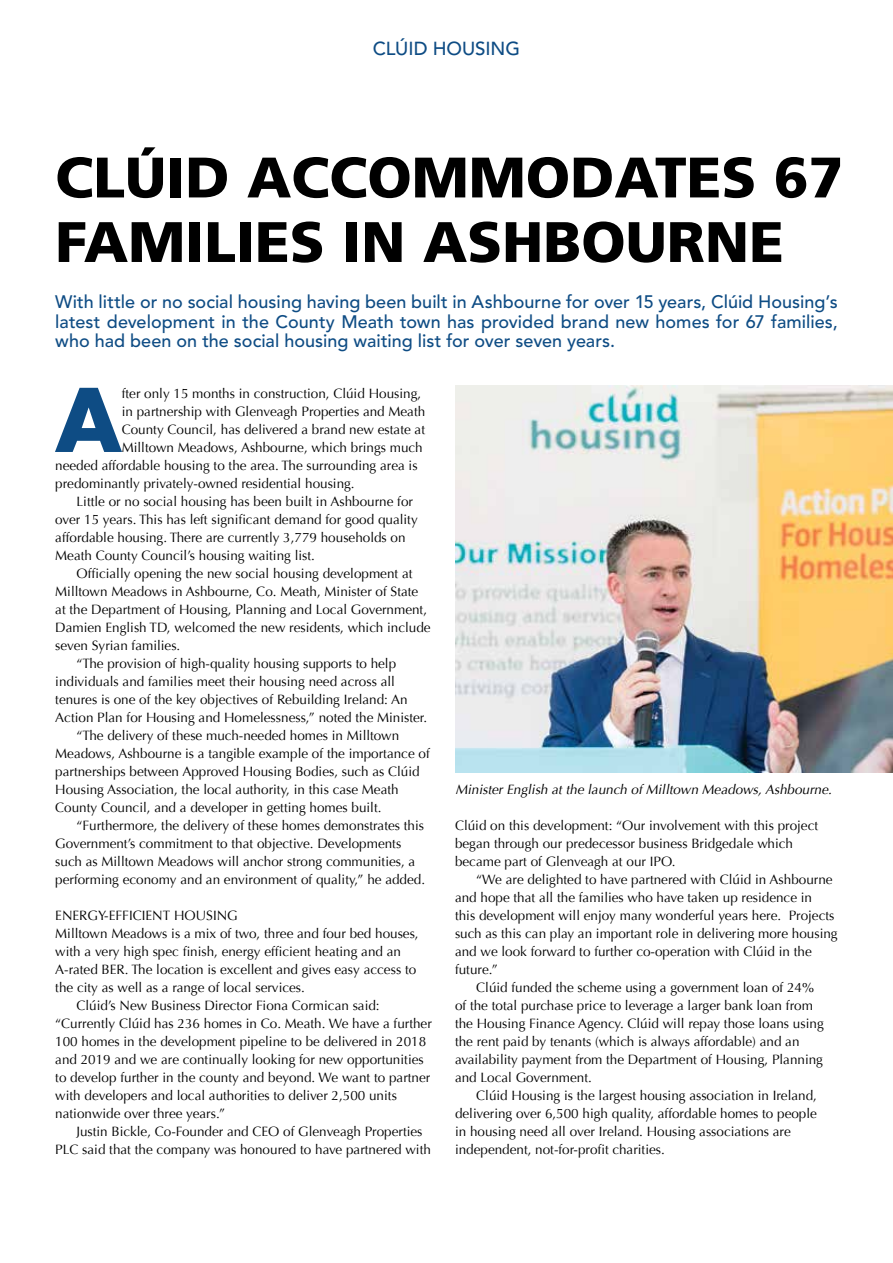
<style>
.page{position:relative;width:893px;height:1263px;background:#fff}
.page>*{position:absolute;margin:0;border:0;box-sizing:border-box;transform-origin:0 0}
.t1{font:700 85.05px "Futura";color:#0e4c84}
.t2{font:900 57px/64.5px "Frutiger";color:#000}
.t3{font:500 18.75px "Avenir";letter-spacing:-.005em;color:#0e4c84}
.t4{font:500 18px/19.5px "Avenir";color:#0e4c84;text-align:justify}
.t5{font:13.5px/18px "Optima";color:#000}
.t6{font:italic 13.5px "Optima";color:#000}
</style>
<div class="page">
<img style="left:455px;top:386px;width:438px;height:386px">
<h3 class="t3" style="left:373px;top:38px;width:149px">CLÚID HOUSING</h3>
<h2 class="t2" style="left:55px;top:144px;width:790px">CLÚID ACCOMMODATES 67<br>FAMILIES IN ASHBOURNE</h2>
<p class="t4" style="left:55px;top:293px;width:784px">With little or no social housing having been built in Ashbourne for over 15 years, Clúid Housing’s latest development in the County Meath town has provided brand new homes for 67 families, who had been on the social housing waiting list for over seven years.</p>
<h1 class="t1" style="left:55px;top:361px;width:68px">A</h1>
<p class="t5" style="left:122px;top:385px;width:301px">fter only 15 months in construction, Clúid Housing,</p>
<p class="t5" style="left:122px;top:403px;width:305px">in partnership with Glenveagh Properties and Meath</p>
<p class="t5" style="left:122px;top:421px;width:305px">County Council, has delivered a brand new estate at</p>
<p class="t5" style="left:122px;top:439px;width:302px">Milltown Meadows, Ashbourne, which brings much</p>
<p class="t5" style="left:55px;top:457px;width:364px">needed affordable housing to the area. The surrounding area is</p>
<p class="t5" style="left:55px;top:475px;width:301px">predominantly privately-owned residential housing.</p>
<p class="t5" style="left:77px;top:492px;width:338px">Little or no social housing has been built in Ashbourne for</p>
<p class="t5" style="left:55px;top:510px;width:364px">over 15 years. This has left significant demand for good quality</p>
<p class="t5" style="left:55px;top:528px;width:352px">affordable housing. There are currently 3,779 households on</p>
<p class="t5" style="left:55px;top:546px;width:261px">Meath County Council’s housing waiting list.</p>
<p class="t5" style="left:77px;top:564px;width:337px">Officially opening the new social housing development at</p>
<p class="t5" style="left:55px;top:582px;width:365px">Milltown Meadows in Ashbourne, Co. Meath, Minister of State</p>
<p class="t5" style="left:55px;top:600px;width:373px">at the Department of Housing, Planning and Local Government,</p>
<p class="t5" style="left:55px;top:618px;width:377px">Damien English TD, welcomed the new residents, which include</p>
<p class="t5" style="left:55px;top:636px;width:127px">seven Syrian families.</p>
<p class="t5" style="left:77px;top:654px;width:321px">“The provision of high-quality housing supports to help</p>
<p class="t5" style="left:55px;top:672px;width:341px">individuals and families meet their housing need across all</p>
<p class="t5" style="left:55px;top:690px;width:354px">tenures is one of the key objectives of Rebuilding Ireland: An</p>
<p class="t5" style="left:55px;top:708px;width:373px">Action Plan for Housing and Homelessness,” noted the Minister.</p>
<p class="t5" style="left:77px;top:726px;width:324px">“The delivery of these much-needed homes in Milltown</p>
<p class="t5" style="left:55px;top:744px;width:376px">Meadows, Ashbourne is a tangible example of the importance of</p>
<p class="t5" style="left:55px;top:762px;width:366px">partnerships between Approved Housing Bodies, such as Clúid</p>
<p class="t5" style="left:55px;top:780px;width:345px">Housing Association, the local authority, in this case Meath</p>
<p class="t5" style="left:55px;top:798px;width:328px">County Council, and a developer in getting homes built.</p>
<p class="t5" style="left:77px;top:816px;width:349px">“Furthermore, the delivery of these homes demonstrates this</p>
<p class="t5" style="left:55px;top:834px;width:347px">Government’s commitment to that objective. Developments</p>
<p class="t5" style="left:55px;top:852px;width:362px">such as Milltown Meadows will anchor strong communities, a</p>
<p class="t5" style="left:55px;top:870px;width:371px">performing economy and an environment of quality,” he added.</p>
<p class="t5" style="left:55px;top:906px;width:184px">ENERGY-EFFICIENT HOUSING</p>
<p class="t5" style="left:55px;top:924px;width:365px">Milltown Meadows is a mix of two, three and four bed houses,</p>
<p class="t5" style="left:55px;top:942px;width:347px">with a very high spec finish, energy efficient heating and an</p>
<p class="t5" style="left:55px;top:960px;width:362px">A-rated BER. The location is excellent and gives easy access to</p>
<p class="t5" style="left:55px;top:978px;width:251px">the city as well as a range of local services.</p>
<p class="t5" style="left:77px;top:996px;width:305px">Clúid’s New Business Director Fiona Cormican said:</p>
<p class="t5" style="left:55px;top:1014px;width:378px">“Currently Clúid has 236 homes in Co. Meath. We have a further</p>
<p class="t5" style="left:55px;top:1032px;width:372px">100 homes in the development pipeline to be delivered in 2018</p>
<p class="t5" style="left:55px;top:1050px;width:370px">and 2019 and we are continually looking for new opportunities</p>
<p class="t5" style="left:55px;top:1068px;width:377px">to develop further in the county and beyond. We want to partner</p>
<p class="t5" style="left:55px;top:1086px;width:343px">with developers and local authorities to deliver 2,500 units</p>
<p class="t5" style="left:55px;top:1104px;width:171px">nationwide over three years.”</p>
<p class="t5" style="left:77px;top:1122px;width:347px">Justin Bickle, Co-Founder and CEO of Glenveagh Properties</p>
<p class="t5" style="left:55px;top:1140px;width:377px">PLC said that the company was honoured to have partnered with</p>
<p class="t6" style="left:455px;top:781px;width:381px">Minister English at the launch of Milltown Meadows,Ashbourne.</p>
<p class="t5" style="left:455px;top:816px;width:365px">Clúid on this development: “Our involvement with this project began through our predecessor business Bridgedale which became part of Glenveagh at our IPO.</p>
<p class="t5" style="left:476px;top:870px;width:358px">“We are delighted to have partnered with Clúid in Ashbourne</p>
<p class="t5" style="left:455px;top:888px;width:359px">and hope that all the families who have taken up residence in</p>
<p class="t5" style="left:455px;top:906px;width:381px">this development will enjoy many wonderful years here. Projects</p>
<p class="t5" style="left:455px;top:924px;width:384px">such as this can play an important role in delivering more housing</p>
<p class="t5" style="left:455px;top:942px;width:358px">and we look forward to further co-operation with Clúid in the</p>
<p class="t5" style="left:455px;top:960px;width:44px">future.”</p>
<p class="t5" style="left:476px;top:978px;width:339px">Clúid funded the scheme using a government loan of 24%</p>
<p class="t5" style="left:455px;top:996px;width:359px">of the total purchase price to leverage a larger bank loan from</p>
<p class="t5" style="left:455px;top:1014px;width:370px">the Housing Finance Agency. Clúid will repay those loans using</p>
<p class="t5" style="left:455px;top:1032px;width:346px">the rent paid by tenants (which is always affordable) and an</p>
<p class="t5" style="left:455px;top:1050px;width:370px">availability payment from the Department of Housing, Planning</p>
<p class="t5" style="left:455px;top:1068px;width:138px">and Local Government.</p>
<p class="t5" style="left:476px;top:1086px;width:342px">Clúid Housing is the largest housing association in Ireland,</p>
<p class="t5" style="left:455px;top:1104px;width:363px">delivering over 6,500 high quality, affordable homes to people</p>
<p class="t5" style="left:455px;top:1122px;width:337px">in housing need all over Ireland. Housing associations are</p>
<p class="t5" style="left:455px;top:1140px;width:211px">independent, not-for-profit charities.</p>
</div>
